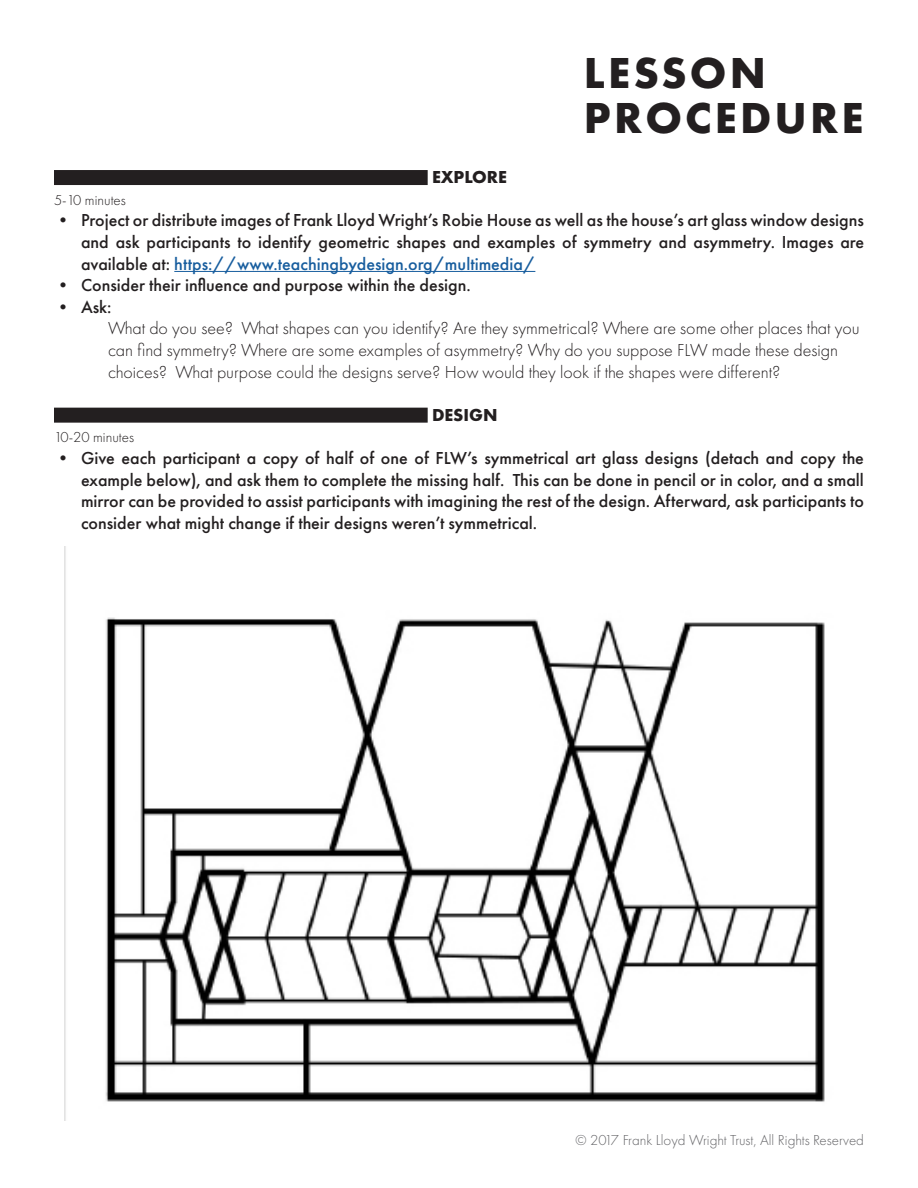
<style>
.page{position:relative;width:918px;height:1188px;background:#fff}
.page>*{position:absolute;margin:0;border:0;box-sizing:border-box;transform-origin:0 0}
.t1{font:700 45px "Futura PT";letter-spacing:.07em;color:#231f20}
.t2{font:500 18px/21.6px "Futura PT";color:#231f20;text-align:justify}
.t3{font:300 18px "Futura PT";color:#231f20}
.t4{font:700 18px "Futura PT";color:#231f20}
.t5{font:300 15px "Futura PT";color:#656568}
.t6{font:300 15px "Futura PT";color:#231f20}
.s1{color:#175d9e}
</style>
<div class="page">
<hr style="left:174px;top:271px;width:361px;height:1px;background:#175d9e">
<img style="left:64px;top:547px;width:761px;height:573px">
<div style="left:54px;top:170px;width:374px;height:15px;background:#231f20"></div>
<div style="left:54px;top:408px;width:374px;height:15px;background:#231f20"></div>
<p class="t4" style="left:432px;top:166px;width:76px">EXPLORE</p>
<p class="t1" style="left:584px;top:44px;width:184px">LESSON</p>
<p class="t1" style="left:584px;top:89px;width:281px">PROCEDURE</p>
<p class="t6" style="left:54px;top:191px;width:73px">5-10 minutes</p>
<p class="t2" style="left:81px;top:210px;width:785px;text-indent:-27px">• Project or distribute images of Frank Lloyd Wright’s Robie House as well as the house’s art glass window designs and ask participants to identify geometric shapes and examples of symmetry and asymmetry. Images are available at: <span class="s1">https://www.teachingbydesign.org/multimedia/</span></p>
<p class="t2" style="left:54px;top:274px;width:418px">• Consider their influence and purpose within the design.</p>
<p class="t2" style="left:54px;top:296px;width:59px">• Ask:</p>
<p class="t3" style="left:108px;top:318px;width:753px">What do you see? What shapes can you identify? Are they symmetrical? Where are some other places that you</p>
<p class="t3" style="left:108px;top:340px;width:732px">can find symmetry? Where are some examples of asymmetry? Why do you suppose FLW made these design</p>
<p class="t3" style="left:108px;top:361px;width:674px">choices? What purpose could the designs serve? How would they look if the shapes were different?</p>
<p class="t4" style="left:432px;top:403px;width:67px">DESIGN</p>
<p class="t6" style="left:54px;top:429px;width:82px">10-20 minutes</p>
<p class="t2" style="left:81px;top:447px;width:785px;text-indent:-27px">• Give each participant a copy of half of one of FLW’s symmetrical art glass designs (detach and copy the example below), and ask them to complete the missing half. This can be done in pencil or in color, and a small mirror can be provided to assist participants with imagining the rest of the design. Afterward, ask participants to consider what might change if their designs weren’t symmetrical.</p>
<p class="t5" style="left:576px;top:1132px;width:290px">© 2017 Frank Lloyd Wright Trust, All Rights Reserved</p>
</div>
